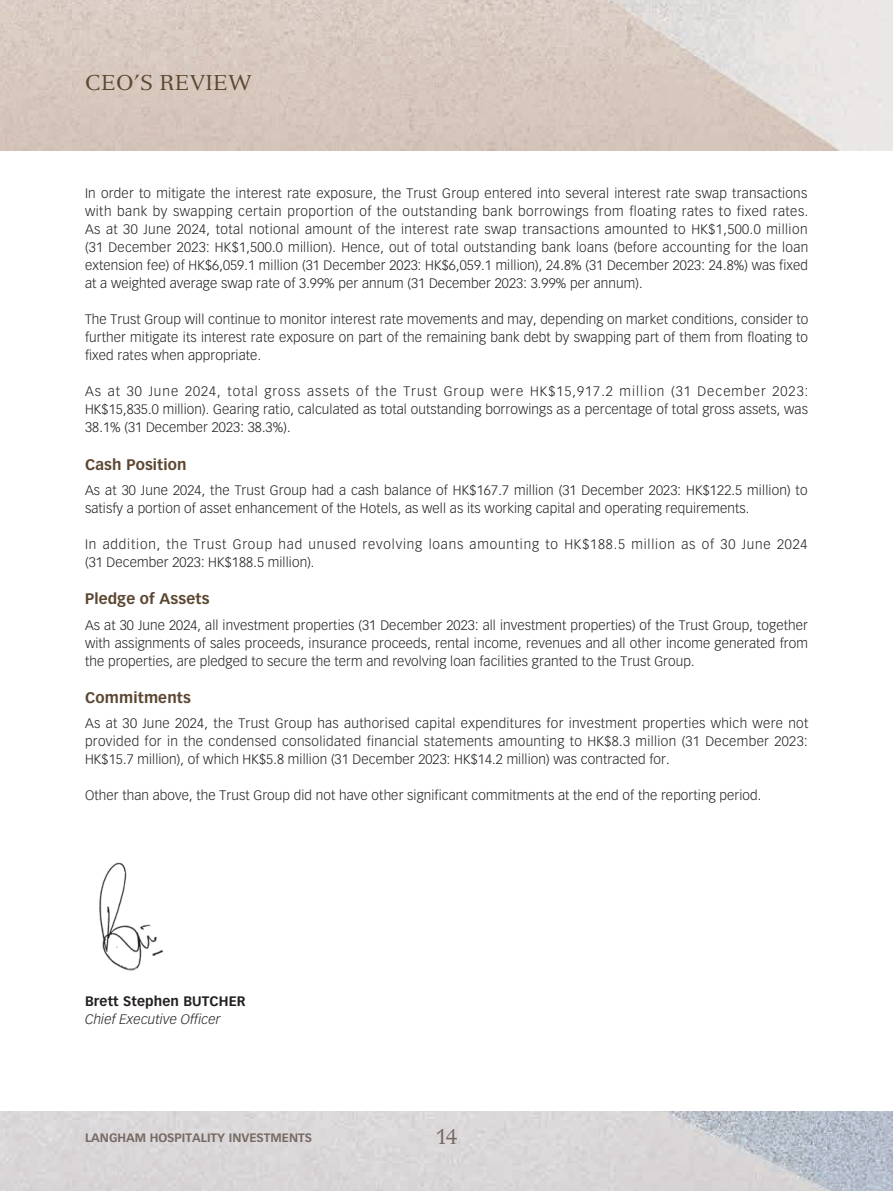
<style>
.page{position:relative;width:893px;height:1191px;background:#fff}
.page>*{position:absolute;margin:0;border:0;box-sizing:border-box;transform-origin:0 0}
.t1{font:21px "Versailles LT Std";letter-spacing:.01em;color:#5b4731}
.t2{font:21px "Versailles LT Std";color:#766a64}
.t3{font:700 15px "Vectora LT Std";letter-spacing:.01em;color:#5b4731}
.t4{font:300 13.5px/18px "Vectora LT Std";letter-spacing:.01em;color:#231f20;text-align:justify}
.t5{font:300 13.5px/18px "Vectora LT Std";letter-spacing:.06em;color:#231f20}
.t6{font:italic 300 13.5px "Vectora LT Std";letter-spacing:.01em;color:#231f20}
.t7{font:700 13.5px "Vectora LT Std";letter-spacing:.01em;color:#231f20}
.t8{font:700 12px "Vectora LT Std";color:#766a64}
</style>
<div class="page">
<img style="left:0;top:0;width:893px;height:1191px">
<div style="left:0;top:151px;width:893px;height:959px;background:#fff"></div>
<img style="left:99px;top:862px;width:65px;height:109px">
<h1 class="t1" style="left:85px;top:70px;width:168px">CEO’S REVIEW</h1>
<p class="t4" style="left:85px;top:185px;width:725px">In order to mitigate the interest rate exposure, the Trust Group entered into several interest rate swap transactions with bank by swapping certain proportion of the outstanding bank borrowings from floating rates to fixed rates.<br>As at 30 June 2024, total notional amount of the interest rate swap transactions amounted to HK$1,500.0 million (31 December 2023: HK$1,500.0 million). Hence, out of total outstanding bank loans (before accounting for the loan extension fee) of HK$6,059.1 million (31 December 2023: HK$6,059.1 million), 24.8% (31 December 2023: 24.8%) was fixed at a weighted average swap rate of 3.99% per annum (31 December 2023: 3.99% per annum).</p>
<p class="t4" style="left:85px;top:311px;width:725px">The Trust Group will continue to monitor interest rate movements and may, depending on market conditions, consider to further mitigate its interest rate exposure on part of the remaining bank debt by swapping part of them from floating to fixed rates when appropriate.</p>
<p class="t4" style="left:85px;top:383px;width:725px">As at 30 June 2024, total gross assets of the Trust Group were HK$15,917.2 million (31 December 2023:<br>HK$15,835.0 million). Gearing ratio, calculated as total outstanding borrowings as a percentage of total gross assets, was 38.1% (31 December 2023: 38.3%).</p>
<p class="t3" style="left:85px;top:455px;width:103px">Cash Position</p>
<p class="t4" style="left:85px;top:481px;width:724px">As at 30 June 2024, the Trust Group had a cash balance of HK$167.7 million (31 December 2023: HK$122.5 million) to satisfy a portion of asset enhancement of the Hotels, as well as its working capital and operating requirements.</p>
<p class="t5" style="left:85px;top:535px;width:724px">In addition, the Trust Group had unused revolving loans amounting to HK$188.5 million as of 30 June 2024 (31 December 2023: HK$188.5 million).</p>
<p class="t3" style="left:85px;top:590px;width:126px">Pledge of Assets</p>
<p class="t4" style="left:85px;top:616px;width:724px">As at 30 June 2024, all investment properties (31 December 2023: all investment properties) of the Trust Group, together with assignments of sales proceeds, insurance proceeds, rental income, revenues and all other income generated from the properties, are pledged to secure the term and revolving loan facilities granted to the Trust Group.</p>
<p class="t3" style="left:85px;top:688px;width:107px">Commitments</p>
<p class="t4" style="left:85px;top:714px;width:725px">As at 30 June 2024, the Trust Group has authorised capital expenditures for investment properties which were not provided for in the condensed consolidated financial statements amounting to HK$8.3 million (31 December 2023:<br>HK$15.7 million), of which HK$5.8 million (31 December 2023: HK$14.2 million) was contracted for.</p>
<p class="t4" style="left:85px;top:786px;width:678px">Other than above, the Trust Group did not have other significant commitments at the end of the reporting period.</p>
<p class="t7" style="left:85px;top:993px;width:162px">Brett Stephen BUTCHER</p>
<p class="t6" style="left:85px;top:1011px;width:137px">Chief Executive Officer</p>
<p class="t8" style="left:85px;top:1130px;width:229px">LANGHAM HOSPITALITY INVESTMENTS</p>
<h1 class="t2" style="left:435px;top:1123px;width:24px">14</h1>
</div>
